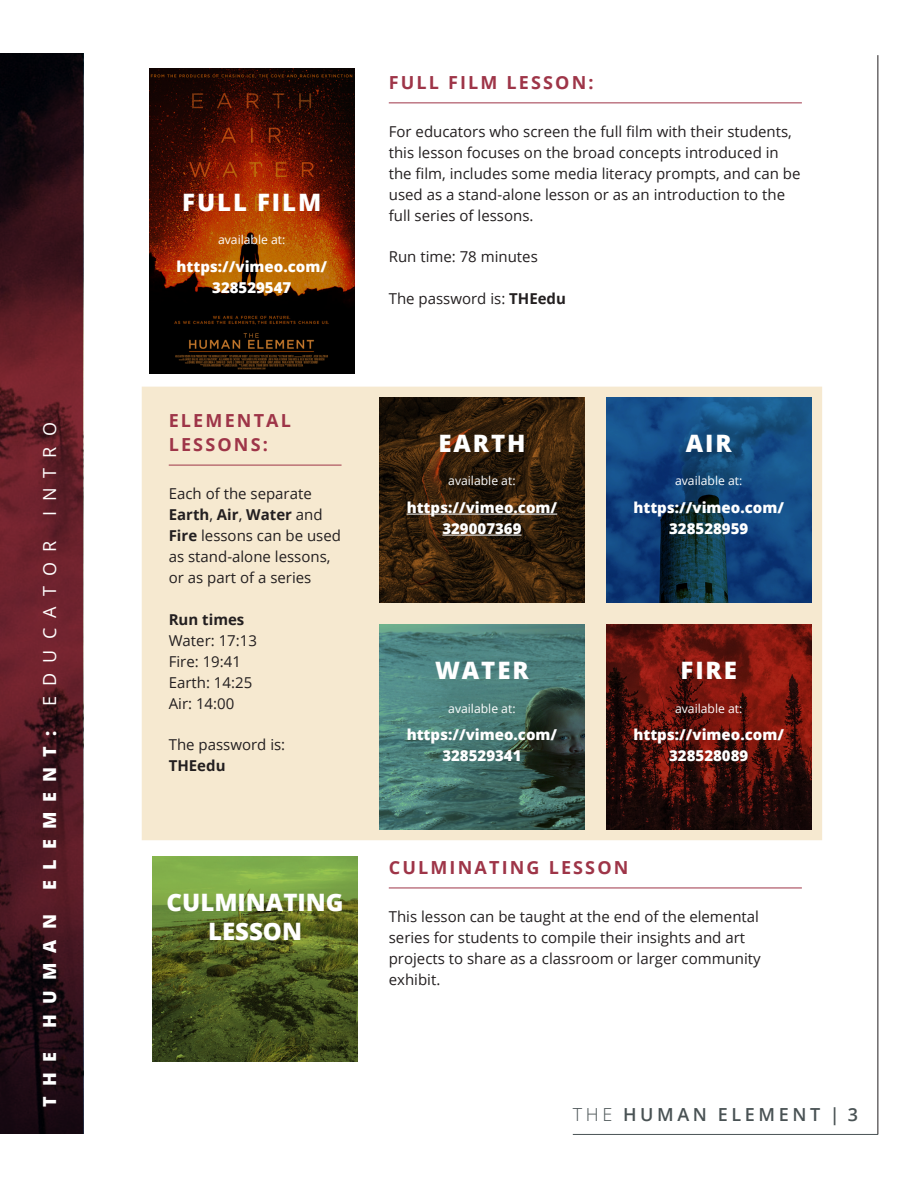
<style>
.page{position:relative;width:918px;height:1188px;background:#fff}
.page>*{position:absolute;margin:0;border:0;box-sizing:border-box;transform-origin:0 0}
.body{font:800 24px "Open Sans";letter-spacing:.08em;color:#fff}
.body-2{font:800 24px/29px "Open Sans";color:#fff;text-align:center}
.head2{font:700 18px/24px "Open Sans";letter-spacing:.12em;color:#9e3548}
.t1{font:600 18px "Open Sans";letter-spacing:.2em;color:#495254}
.t2{font:800 18px "Open Sans";letter-spacing:.56em;color:#fff}
.t3{font:18px "Open Sans";letter-spacing:.56em;color:#fff}
.body-3{font:15px/21px "Open Sans";color:#231f20}
.VIMEO{font:800 15px/21px "Open Sans";color:#fff;text-align:center}
.body-4{font:12.15px "Open Sans";color:#fff}
.s1{font-weight:700}
.s2{font-weight:300}
</style>
<div class="page">
<hr style="left:878px;top:55px;width:1px;height:1079px;background:#231f20">
<hr style="left:573px;top:1134px;width:305px;height:1px;background:#495254">
<img style="left:0;top:54px;width:83px;height:1080px">
<div style="left:142px;top:387px;width:680px;height:453px;background:#f6e9d0"></div>
<img style="left:149px;top:68px;width:205px;height:306px">
<hr style="left:389px;top:103px;width:413px;height:1px;background:#9e3548">
<hr style="left:169px;top:465px;width:173px;height:1px;background:#9e3548">
<img style="left:379px;top:398px;width:206px;height:205px">
<hr style="left:407px;top:514px;width:150px;height:1px;background:#fff">
<hr style="left:442px;top:535px;width:80px;height:1px;background:#fff">
<img style="left:606px;top:397px;width:205px;height:206px">
<img style="left:379px;top:624px;width:206px;height:205px">
<img style="left:606px;top:624px;width:205px;height:205px">
<img style="left:153px;top:857px;width:205px;height:205px">
<hr style="left:389px;top:888px;width:413px;height:1px;background:#9e3548">
<p class="t3" style="left:37px;top:516px;width:96px;rotate:-90deg">INTRO</p>
<p class="t3" style="left:37px;top:706px;width:166px;rotate:-90deg">EDUCATOR</p>
<p class="t2" style="left:36px;top:890px;width:160px;rotate:-90deg">ELEMENT:</p>
<p class="t2" style="left:36px;top:1028px;width:115px;rotate:-90deg">HUMAN</p>
<p class="t2" style="left:36px;top:1107px;width:56px;rotate:-90deg">THE</p>
<p class="body" style="left:182px;top:184px;width:141px">FULL FILM</p>
<p class="body-4" style="left:218px;top:231px;width:69px">available at:</p>
<p class="VIMEO" style="left:176px;top:255px;width:152px">https://vimeo.com/<br>328529547</p>
<p class="head2" style="left:169px;top:408px;width:124px">ELEMENTAL<br>LESSONS:</p>
<p class="body-3" style="left:169px;top:483px;width:174px">Each of the separate<br><span class="s1">Earth</span>, <span class="s1">Air</span>, <span class="s1">Water</span> and<br><span class="s1">Fire</span> lessons can be used as stand-alone lessons, or as part of a series</p>
<p class="body-3" style="left:169px;top:608px;width:90px"><span class="s1">Run times<br></span>Water: 17:13<br>Fire: 19:41<br>Earth: 14:25<br>Air: 14:00</p>
<p class="body-3" style="left:169px;top:734px;width:118px">The password is:<br><span class="s1">THEedu</span></p>
<p class="body-2" style="left:167px;top:886px;width:179px">CULMINATING<br>LESSON</p>
<p class="head2" style="left:389px;top:70px;width:206px">FULL FILM LESSON:</p>
<p class="body-3" style="left:389px;top:121px;width:413px">For educators who screen the full film with their students, this lesson focuses on the broad concepts introduced in the film, includes some media literacy prompts, and can be used as a stand-alone lesson or as an introduction to the full series of lessons.</p>
<p class="body-3" style="left:389px;top:246px;width:151px">Run time: 78 minutes</p>
<p class="body-3" style="left:389px;top:287px;width:179px">The password is: <span class="s1">THEedu</span></p>
<p class="body" style="left:438px;top:425px;width:89px">EARTH</p>
<p class="body-4" style="left:448px;top:472px;width:69px">available at:</p>
<p class="VIMEO" style="left:407px;top:496px;width:152px">https://vimeo.com/<br>329007369</p>
<p class="body" style="left:435px;top:652px;width:95px">WATER</p>
<p class="body-4" style="left:448px;top:700px;width:69px">available at:</p>
<p class="VIMEO" style="left:407px;top:724px;width:152px">https://vimeo.com/<br>328529341</p>
<p class="body" style="left:686px;top:425px;width:47px">AIR</p>
<p class="body-4" style="left:675px;top:472px;width:69px">available at:</p>
<p class="VIMEO" style="left:633px;top:496px;width:152px">https://vimeo.com/<br>328528959</p>
<p class="body" style="left:681px;top:652px;width:58px">FIRE</p>
<p class="body-4" style="left:675px;top:700px;width:69px">available at:</p>
<p class="VIMEO" style="left:633px;top:724px;width:152px">https://vimeo.com/<br>328528089</p>
<p class="head2" style="left:389px;top:855px;width:241px">CULMINATING LESSON</p>
<p class="body-3" style="left:389px;top:906px;width:373px">This lesson can be taught at the end of the elemental series for students to compile their insights and art projects to share as a classroom or larger community exhibit.</p>
<p class="t1" style="left:573px;top:1102px;width:287px"><span class="s2">THE</span> HUMAN ELEMENT | 3</p>
</div>
